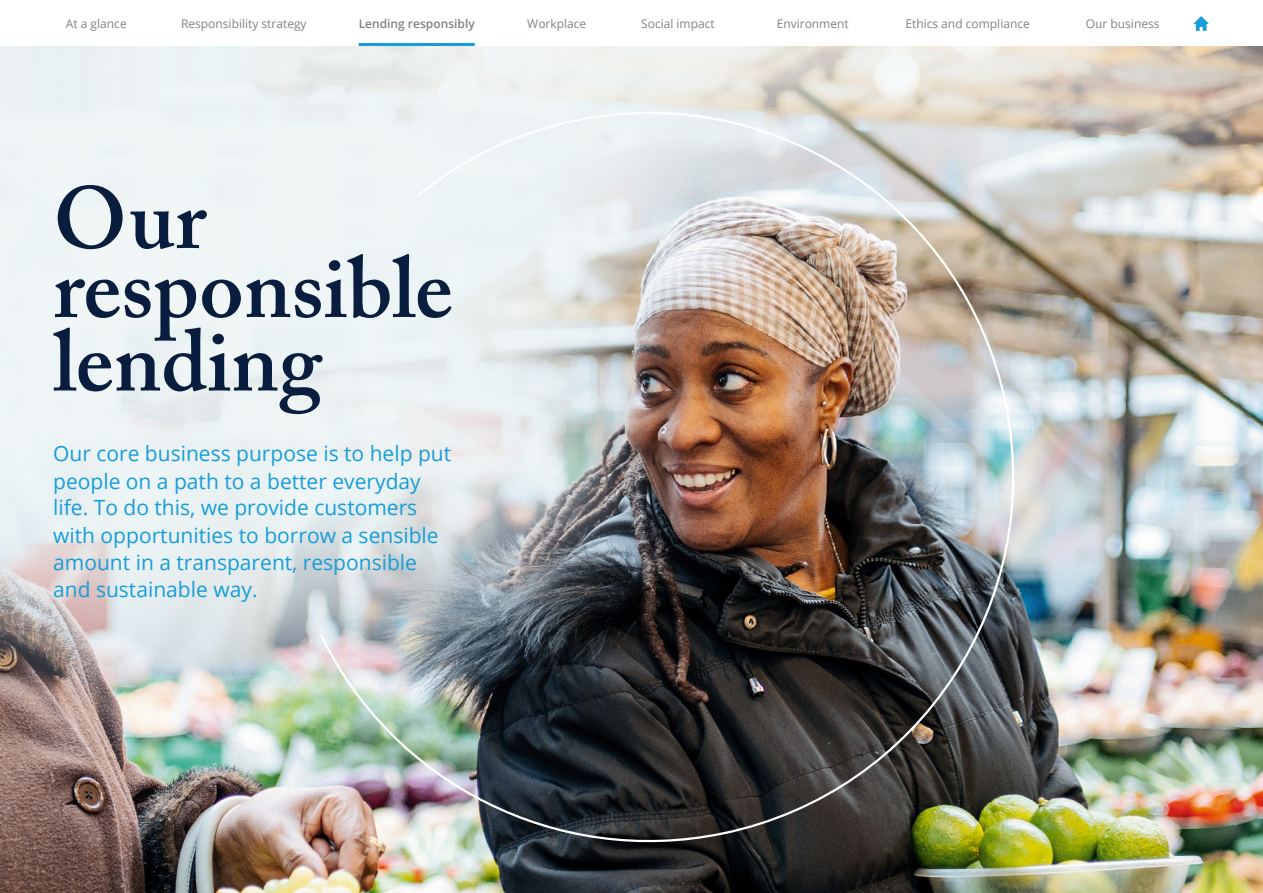
<style>
.page{position:relative;width:1263px;height:893px;background:#fff}
.page>*{position:absolute;margin:0;border:0;box-sizing:border-box;transform-origin:0 0}
.Section_Page_Big_Tex{font:600 87px/71.2px "Adobe Caslon Pro";color:#091e3e}
.Section_Page_Text{font:21px/27px "Open Sans";color:#179dd9}
.t1{font:12px "Open Sans";color:#808285}
.t2{font:600 12px "Open Sans";color:#808285}
</style>
<div class="page">
<div style="left:0;top:0;width:1263px;height:47px;background:#fff;border:2px solid #fff"></div>
<svg style="left:1194px;top:16px;width:14px;height:15px"></svg>
<svg style="left:359px;top:43px;width:116px;height:4px"></svg>
<img style="left:0;top:47px;width:1263px;height:846px">
<img style="left:318px;top:80px;width:728px;height:788px">
<p class="t1" style="left:66px;top:15px;width:62px">At a glance</p>
<p class="t1" style="left:181px;top:15px;width:127px">Responsibility strategy</p>
<p class="t2" style="left:359px;top:15px;width:118px">Lending responsibly</p>
<p class="t1" style="left:527px;top:15px;width:61px">Workplace</p>
<p class="t1" style="left:641px;top:15px;width:75px">Social impact</p>
<p class="t1" style="left:777px;top:15px;width:74px">Environment</p>
<p class="t1" style="left:905px;top:15px;width:126px">Ethics and compliance</p>
<p class="t1" style="left:1086px;top:15px;width:75px">Our business</p>
<p class="Section_Page_Big_Tex" style="left:53px;top:182px;width:401px">Our responsible lending</p>
<p class="Section_Page_Text" style="left:53px;top:440px;width:400px">Our core business purpose is to help put people on a path to a better everyday life. To do this, we provide customers with opportunities to borrow a sensible amount in a transparent, responsible and sustainable way.</p>
</div>
